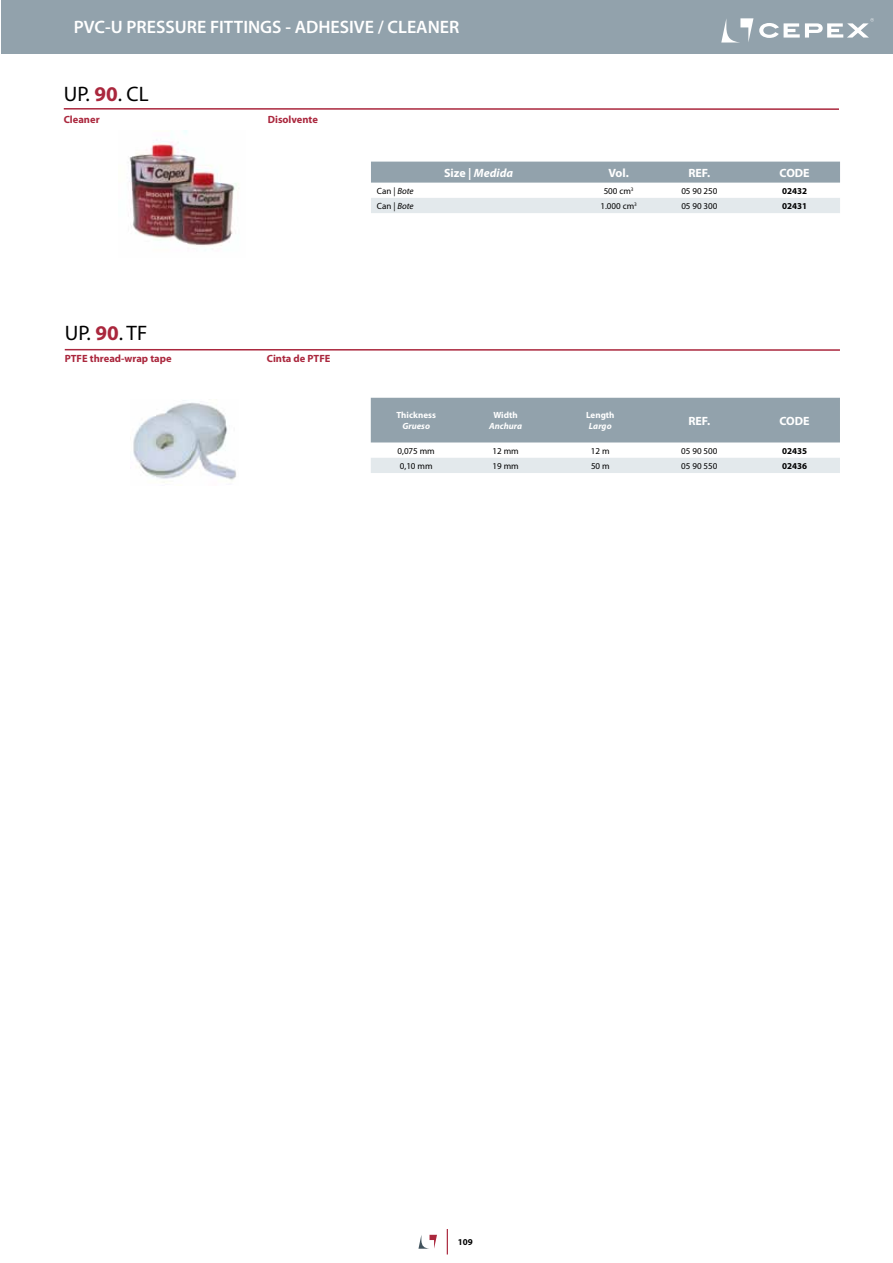
<style>
.page{position:relative;width:893px;height:1263px;background:#fff}
.page>*{position:absolute;margin:0;border:0;box-sizing:border-box;transform-origin:0 0}
.t1{font:21px "Myriad Pro";color:#000}
.t2{font:600 18px "Myriad Pro";color:#fff}
.t3{font:700 12px "Myriad Pro";color:#fff}
.t4{font:italic 700 12px "Myriad Pro";color:#fff}
.t5{font:700 10.5px "Myriad Pro";color:#aa273d}
.t6{font:9px "Myriad Pro";color:#000}
.t7{font:700 9px "Myriad Pro";color:#000}
.t8{font:700 9px "Myriad Pro";color:#fff}
.t9{font:italic 700 9px "Myriad Pro";color:#fff}
.s1{font-weight:700;color:#aa273d}
.s2{font-style:normal}
.s3{font-style:italic}
</style>
<div class="page">
<div style="left:2px;top:0;width:891px;height:54px;background:#92a2ac"></div>
<svg style="left:418px;top:1235px;width:19px;height:14px"></svg>
<svg style="left:447px;top:1229px;width:1px;height:25px"></svg>
<svg style="left:721px;top:18px;width:32px;height:25px"></svg>
<svg style="left:759px;top:18px;width:115px;height:20px"></svg>
<div style="left:371px;top:398px;width:469px;height:44px;background:#92a2ac"></div>
<div style="left:371px;top:458px;width:469px;height:15px;background:#e3e9ec"></div>
<img style="left:133px;top:400px;width:103px;height:83px">
<hr style="left:65px;top:349px;width:775px;height:2px;background:#aa273d">
<div style="left:371px;top:162px;width:469px;height:21px;background:#92a2ac"></div>
<div style="left:371px;top:198px;width:469px;height:15px;background:#e3e9ec"></div>
<hr style="left:64px;top:108px;width:775px;height:2px;background:#aa273d">
<img style="left:129px;top:130px;width:110px;height:116px">
<h2 class="t2" style="left:74px;top:15px;width:387px">PVC-U PRESSURE FITTINGS - ADHESIVE / CLEANER</h2>
<h1 class="t1" style="left:64px;top:81px;width:86px">UP. <span class="s1">90</span>. CL</h1>
<p class="t5" style="left:64px;top:112px;width:37px">Cleaner</p>
<p class="t5" style="left:268px;top:112px;width:52px">Disolvente</p>
<h1 class="t1" style="left:65px;top:320px;width:84px">UP. <span class="s1">90</span>. TF</h1>
<p class="t5" style="left:65px;top:352px;width:108px">PTFE thread-wrap tape</p>
<p class="t5" style="left:267px;top:352px;width:65px">Cinta de PTFE</p>
<h3 class="t4" style="left:444px;top:165px;width:71px"><span class="s2">Size |</span> Medida</h3>
<h3 class="t3" style="left:608px;top:165px;width:22px">Vol.</h3>
<h3 class="t3" style="left:688px;top:165px;width:23px">REF.</h3>
<h3 class="t3" style="left:780px;top:165px;width:32px">CODE</h3>
<p class="t6" style="left:377px;top:185px;width:38px">Can | <span class="s3">Bote</span></p>
<p class="t6" style="left:604px;top:185px;width:31px">500 cm<sup>3</sup></p>
<p class="t6" style="left:681px;top:185px;width:38px">05 90 250</p>
<p class="t7" style="left:782px;top:185px;width:26px">02432</p>
<p class="t6" style="left:377px;top:200px;width:38px">Can | <span class="s3">Bote</span></p>
<p class="t6" style="left:600px;top:200px;width:38px">1.000 cm<sup>3</sup></p>
<p class="t6" style="left:681px;top:200px;width:38px">05 90 300</p>
<p class="t7" style="left:782px;top:200px;width:26px">02431</p>
<p class="t8" style="left:396px;top:409px;width:41px">Thickness</p>
<p class="t9" style="left:402px;top:420px;width:29px">Grueso</p>
<p class="t8" style="left:493px;top:409px;width:26px">Width</p>
<p class="t9" style="left:489px;top:420px;width:34px">Anchura</p>
<p class="t8" style="left:586px;top:409px;width:30px">Length</p>
<p class="t9" style="left:589px;top:420px;width:24px">Largo</p>
<h3 class="t3" style="left:688px;top:413px;width:23px">REF.</h3>
<h3 class="t3" style="left:779px;top:413px;width:32px">CODE</h3>
<p class="t6" style="left:398px;top:445px;width:39px">0,075 mm</p>
<p class="t6" style="left:492px;top:445px;width:28px">12 mm</p>
<p class="t6" style="left:591px;top:445px;width:20px">12 m</p>
<p class="t6" style="left:681px;top:445px;width:38px">05 90 500</p>
<p class="t7" style="left:782px;top:445px;width:26px">02435</p>
<p class="t6" style="left:400px;top:460px;width:34px">0,10 mm</p>
<p class="t6" style="left:493px;top:460px;width:28px">19 mm</p>
<p class="t6" style="left:591px;top:460px;width:20px">50 m</p>
<p class="t6" style="left:681px;top:460px;width:38px">05 90 550</p>
<p class="t7" style="left:782px;top:460px;width:26px">02436</p>
<p class="t7" style="left:458px;top:1236px;width:16px">109</p>
</div>
